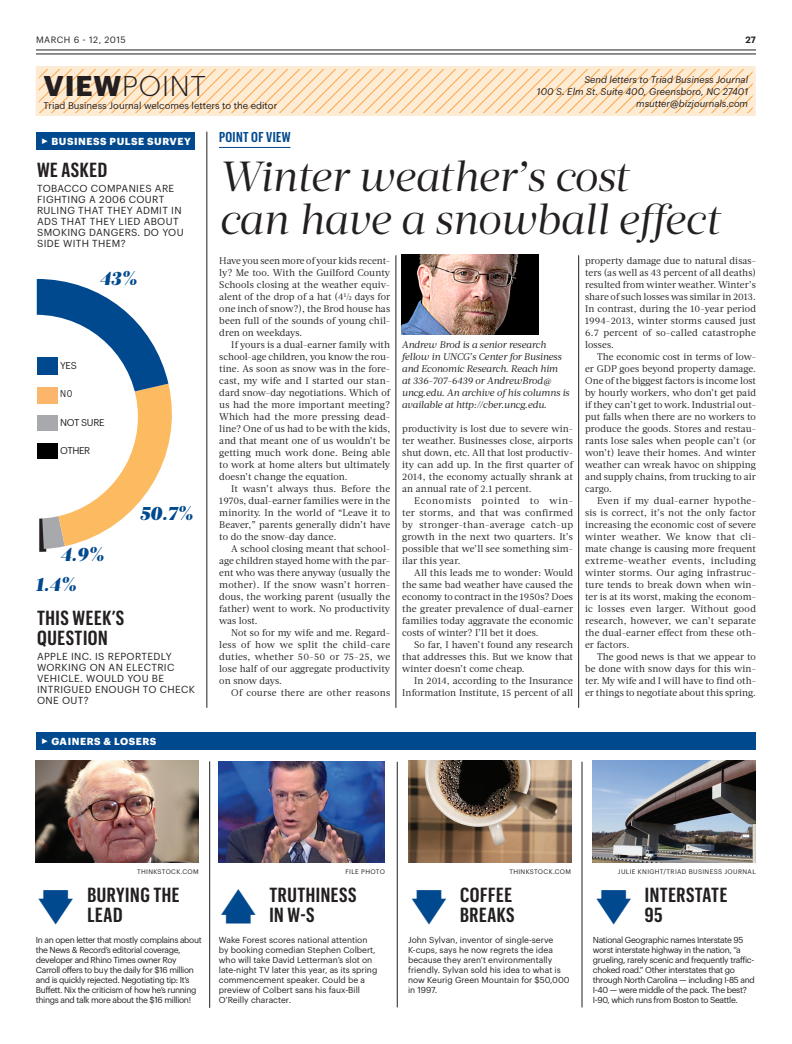
<style>
.page{position:relative;width:792px;height:1044px;background:#fff}
.page>*{position:absolute;margin:0;border:0;box-sizing:border-box;transform-origin:0 0}
.t1{font:italic 42px/43px "Acta Headline";letter-spacing:-.02em;color:#231f20}
.t2{font:300 28px "Graphik";letter-spacing:.03em;color:#231f20}
.t3{font:600 20px/20px "Graphik X Cond";letter-spacing:.03em;color:#231f20}
.t4{font:italic 900 20px/30px "Acta Headline";color:#01498e}
.t5{font:600 14px "Graphik X Cond";letter-spacing:.03em;color:#01498e}
.t6{font:10px/11px "Graphik";letter-spacing:.035em;color:#231f20}
.t7{font:700 10px "Graphik";letter-spacing:.055em;color:#fff}
.t8{font:italic 9.8px/12px "Acta";letter-spacing:-.015em;color:#231f20}
.t9{font:9.7px/12px "Acta";letter-spacing:.01em;color:#231f20;text-align:justify}
.t10{font:9.7px "Graphik";letter-spacing:-.035em;color:#231f20}
.t11{font:9.7px "Graphik";letter-spacing:-.035em;color:#231f20;scale:.86 1}
.t12{font:italic 9.5px/12px "Graphik";color:#231f20;text-align:right}
.t13{font:9.5px "Graphik";color:#231f20}
.t14{font:9px "Graphik";letter-spacing:.055em;color:#231f20}
.t15{font:600 9px "Graphik";color:#231f20}
.t16{font:8.5px/10px "Graphik";letter-spacing:-.04em;color:#231f20}
.t17{font:8.5px/10px "Graphik";color:#231f20}
.t18{font:6.5px "Graphik";letter-spacing:.055em;color:#231f20}
.s1{font-weight:700}
</style>
<div class="page">
<hr style="left:36px;top:50px;width:720px;height:1px;background:#231f20">
<hr style="left:36px;top:54px;width:720px;height:1px;background:#231f20">
<hr style="left:207px;top:132px;width:1px;height:576px;background:#231f20">
<hr style="left:396px;top:255px;width:1px;height:453px;background:#231f20">
<hr style="left:578px;top:255px;width:1px;height:453px;background:#231f20">
<svg style="left:40px;top:70px;width:712px;height:42px"></svg>
<div style="left:36px;top:66px;width:720px;height:50px;border:3px solid #feebd4"></div>
<hr style="left:219px;top:147px;width:71px;height:1px;background:#01498e">
<div style="left:36px;top:132px;width:159px;height:18px;background:#01498e"></div>
<div style="left:36px;top:732px;width:720px;height:18px;background:#01498e"></div>
<hr style="left:210px;top:761px;width:1px;height:247px;background:#231f20">
<hr style="left:397px;top:762px;width:1px;height:245px;background:#231f20">
<hr style="left:582px;top:762px;width:1px;height:245px;background:#231f20">
<img style="left:36px;top:761px;width:163px;height:102px">
<img style="left:219px;top:762px;width:166px;height:101px">
<img style="left:408px;top:761px;width:163px;height:102px">
<img style="left:593px;top:761px;width:163px;height:102px">
<img style="left:402px;top:255px;width:136px;height:80px">
<svg style="left:36px;top:279px;width:136px;height:273px"></svg>
<div style="left:38px;top:357px;width:20px;height:18px;background:#01498e"></div>
<div style="left:37px;top:388px;width:20px;height:16px;background:#fbb66c"></div>
<div style="left:37px;top:415px;width:20px;height:16px;background:#a8a9ad"></div>
<div style="left:37px;top:443px;width:20px;height:16px;background:#000"></div>
<p class="t14" style="left:36px;top:33px;width:91px">MARCH 6 - 12, 2015</p>
<p class="t15" style="left:745px;top:33px;width:12px">27</p>
<h2 class="t2" style="left:44px;top:66px;width:164px"><span class="s1">VIEW</span>POINT</h2>
<p class="t13" style="left:43px;top:98px;width:235px">Triad Business Journal welcomes letters to the editor</p>
<p class="t12" style="left:537px;top:73px;width:213px">Send letters to Triad Business Journal<br>100 S. Elm St. Suite 400, Greensboro, NC 27401 msutter@bizjournals.com</p>
<p class="t7" style="left:52px;top:133px;width:141px">BUSINESS PULSE SURVEY</p>
<h3 class="t3" style="left:37px;top:160px;width:72px">WE ASKED</h3>
<p class="t6" style="left:37px;top:182px;width:148px">TOBACCO COMPANIES ARE<br>FIGHTING A 2006 COURT<br>RULING THAT THEY ADMIT IN<br>ADS THAT THEY LIED ABOUT<br>SMOKING DANGERS. DO YOU<br>SIDE WITH THEM?</p>
<h3 class="t4" style="left:100px;top:263px;width:39px">43%</h3>
<p class="t10" style="left:60px;top:359px;width:18px">YES</p>
<p class="t11" style="left:60px;top:386px;width:16px">N0</p>
<p class="t10" style="left:60px;top:415px;width:46px">NOT SURE</p>
<p class="t10" style="left:60px;top:443px;width:32px">OTHER</p>
<h3 class="t4" style="left:35px;top:539px;width:70px;text-indent:25px">4.9%<br>1.4%</h3>
<h3 class="t4" style="left:140px;top:498px;width:55px">50.7%</h3>
<h3 class="t3" style="left:37px;top:608px;width:89px">THIS WEEK’S<br>QUESTION</h3>
<p class="t6" style="left:37px;top:650px;width:159px">APPLE INC. IS REPORTEDLY<br>WORKING ON AN ELECTRIC<br>VEHICLE. WOULD YOU BE<br>INTRIGUED ENOUGH TO CHECK<br>ONE OUT?</p>
<p class="t7" style="left:52px;top:734px;width:106px">GAINERS &amp; LOSERS</p>
<h3 class="t5" style="left:219px;top:129px;width:73px">POINT OF VIEW</h3>
<h1 class="t1" style="left:219px;top:156px;width:502px">Winter weather’s cost<br>can have a snowball effect</h1>
<p class="t9" style="left:219px;top:255px;width:172px">Have you seen more of your kids recent&shy;ly? Me too. With the Guilford County Schools closing at the weather equiv&shy;alent of the drop of a hat (4½ days for one inch of snow?), the Brod house has been full of the sounds of young chil&shy;dren on weekdays.</p>
<p class="t9" style="left:219px;top:339px;width:172px;text-indent:12px">If yours is a dual-earner family with school-age children, you know the rou&shy;tine. As soon as snow was in the fore&shy;cast, my wife and I started our stan&shy;dard snow-day negotiations. Which of us had the more important meeting?<br>Which had the more pressing dead&shy;line? One of us had to be with the kids, and that meant one of us wouldn’t be getting much work done. Being able to work at home alters but ultimately doesn’t change the equation.</p>
<p class="t9" style="left:219px;top:483px;width:172px;text-indent:12px">It wasn’t always thus. Before the 1970s, dual-earner families were in the minority. In the world of “Leave it to Beaver,” parents generally didn’t have to do the snow-day dance.</p>
<p class="t9" style="left:219px;top:543px;width:172px;text-indent:12px">A school closing meant that school&shy;age children stayed home with the par&shy;ent who was there anyway (usually the mother). If the snow wasn’t horren&shy;dous, the working parent (usually the father) went to work. No productivity was lost.</p>
<p class="t9" style="left:219px;top:627px;width:172px;text-indent:12px">Not so for my wife and me. Regard&shy;less of how we split the child-care duties, whether 50-50 or 75-25, we lose half of our aggregate productivity on snow days.</p>
<p class="t9" style="left:231px;top:687px;width:160px">Of course there are other reasons</p>
<p class="t8" style="left:402px;top:339px;width:169px">Andrew Brod is a senior research fellow in UNCG’s Center for Business and Economic Research. Reach him<br>at 336-707-6439 or AndrewBrod@ uncg.edu. An archive of his columns is available at http://cber.uncg.edu.</p>
<p class="t9" style="left:402px;top:423px;width:172px">productivity is lost due to severe win&shy;ter weather. Businesses close, airports shut down, etc. All that lost productiv&shy;ity can add up. In the first quarter of 2014, the economy actually shrank at an annual rate of 2.1 percent.</p>
<p class="t9" style="left:402px;top:495px;width:172px;text-indent:12px">Economists pointed to win&shy;ter storms, and that was confirmed by stronger-than-average catch-up growth in the next two quarters. It’s possible that we’ll see something sim&shy;ilar this year.</p>
<p class="t9" style="left:402px;top:567px;width:172px;text-indent:12px">All this leads me to wonder: Would the same bad weather have caused the economy to contract in the 1950s? Does the greater prevalence of dual-earner families today aggravate the economic costs of winter? I’ll bet it does.</p>
<p class="t9" style="left:402px;top:639px;width:172px;text-indent:12px">So far, I haven’t found any research that addresses this. But we know that winter doesn’t come cheap.</p>
<p class="t9" style="left:402px;top:675px;width:172px;text-align:right">In 2014, according to the Insurance<br>Information Institute, 15 percent of all</p>
<p class="t9" style="left:585px;top:255px;width:172px">property damage due to natural disas&shy;ters (as well as 43 percent of all deaths) resulted from winter weather. Winter’s share of such losses was similar in 2013.<br>In contrast, during the 10-year period 1994-2013, winter storms caused just 6.7 percent of so-called catastrophe losses.</p>
<p class="t9" style="left:585px;top:351px;width:172px;text-indent:12px">The economic cost in terms of low&shy;er GDP goes beyond property damage.<br>One of the biggest factors is income lost by hourly workers, who don’t get paid if they can’t get to work. Industrial out&shy;put falls when there are no workers to produce the goods. Stores and restau&shy;rants lose sales when people can’t (or won’t) leave their homes. And winter weather can wreak havoc on shipping and supply chains, from trucking to air cargo.</p>
<p class="t9" style="left:585px;top:495px;width:172px;text-indent:12px">Even if my dual-earner hypothe&shy;sis is correct, it’s not the only factor increasing the economic cost of severe winter weather. We know that cli&shy;mate change is causing more frequent extreme-weather events, including winter storms. Our aging infrastruc&shy;ture tends to break down when win&shy;ter is at its worst, making the econom&shy;ic losses even larger. Without good research, however, we can’t separate the dual-earner effect from these oth&shy;er factors.</p>
<p class="t9" style="left:585px;top:651px;width:172px;text-indent:12px">The good news is that we appear to be done with snow days for this win&shy;ter. My wife and I will have to find oth&shy;er things to negotiate about this spring.</p>
<p class="t18" style="left:137px;top:867px;width:63px">THINKSTOCK.COM</p>
<p class="t18" style="left:345px;top:867px;width:41px">FILE PHOTO</p>
<p class="t18" style="left:509px;top:867px;width:63px">THINKSTOCK.COM</p>
<p class="t18" style="left:618px;top:867px;width:139px">JULIE KNIGHT/TRIAD BUSINESS JOURNAL</p>
<h3 class="t3" style="left:87px;top:885px;width:94px">BURYING THE<br>LEAD</h3>
<h3 class="t3" style="left:269px;top:885px;width:89px">TRUTHINESS<br>IN W-S</h3>
<h3 class="t3" style="left:460px;top:885px;width:56px">COFFEE<br>BREAKS</h3>
<h3 class="t3" style="left:645px;top:885px;width:84px">INTERSTATE<br>95</h3>
<p class="t16" style="left:36px;top:934px;width:167px">In an open letter that mostly complains about the News &amp; Record’s editorial coverage, developer and Rhino Times owner Roy Carroll offers to buy the daily for $16 million and is quickly rejected. Negotiating tip: It’s Buffett. Nix the criticism of how he’s running things and talk more about the $16 million!</p>
<p class="t17" style="left:219px;top:934px;width:160px">Wake Forest scores national attention by booking comedian Stephen Colbert, who will take David Letterman’s slot on late-night TV later this year, as its spring commencement speaker. Could be a preview of Colbert sans his faux-Bill O’Reilly character.</p>
<p class="t17" style="left:408px;top:934px;width:163px">John Sylvan, inventor of single-serve K-cups, says he now regrets the idea because they aren’t environmentally friendly. Sylvan sold his idea to what is now Keurig Green Mountain for $50,000 in 1997.</p>
<p class="t16" style="left:593px;top:934px;width:163px">National Geographic names Interstate 95 worst interstate highway in the nation, “a grueling, rarely scenic and frequently traffic&shy;choked road.” Other interstates that go through North Carolina — including I-85 and I-40 — were middle of the pack. The best?<br>I-90, which runs from Boston to Seattle.</p>
</div>
